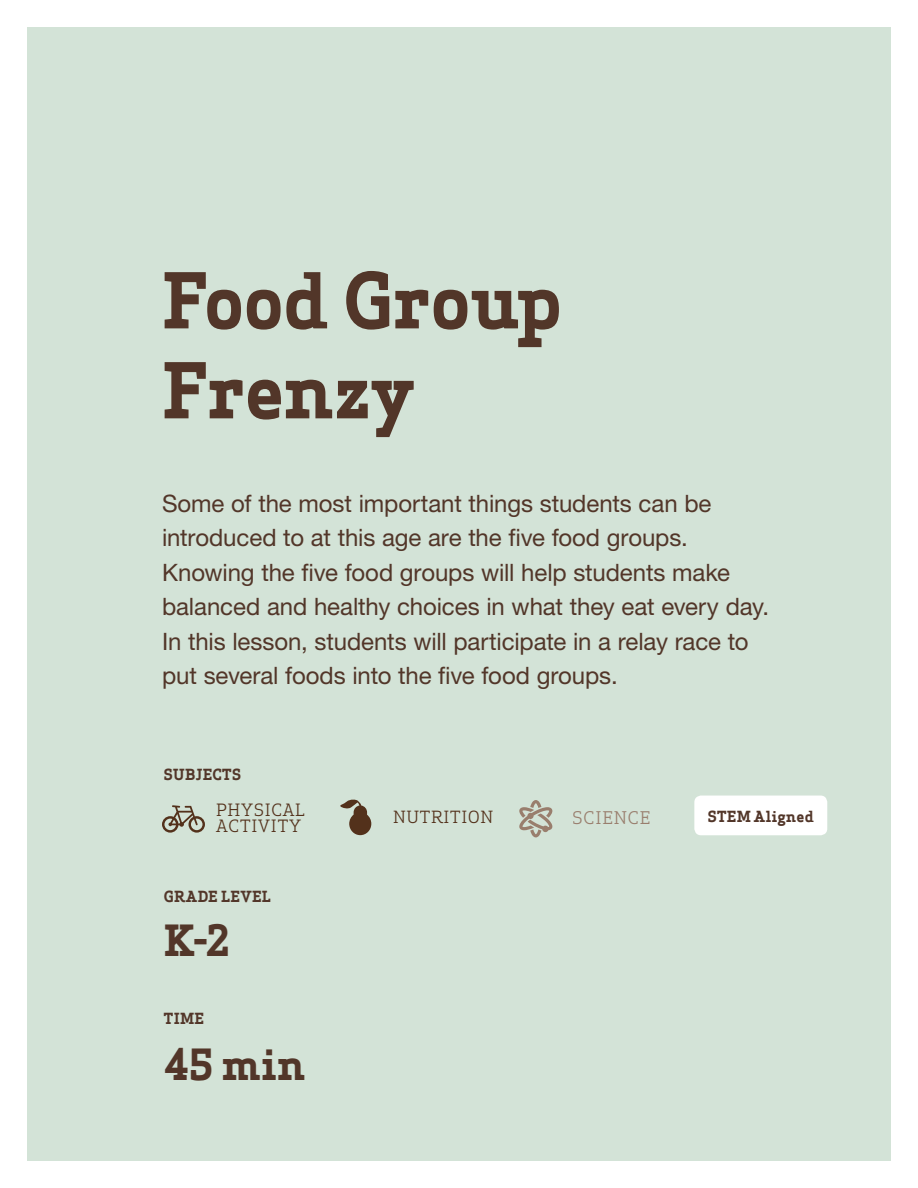
<style>
.page{position:relative;width:918px;height:1188px;background:#fff}
.page>*{position:absolute;margin:0;border:0;box-sizing:border-box;transform-origin:0 0}
.t1{font:700 75px/90px "Apex Serif";letter-spacing:-.01em;color:#523629}
.t2{font:700 42px "Apex Serif";color:#523629}
.t3{font:24px/34.5px "Helvetica Neue LT Std";letter-spacing:-.005em;color:#523629}
.t4{font:17.1px "Apex Serif";letter-spacing:.05em;color:#997e6d}
.t5{font:16.65px/15.9px "Apex Serif";letter-spacing:.05em;color:#53311b}
.t6{font:16.35px "Apex Serif";letter-spacing:.05em;color:#53311b}
.t7{font:700 15px "Apex Serif";letter-spacing:.03em;color:#523629}
</style>
<div class="page">
<div style="left:27px;top:27px;width:864px;height:1134px;background:#d3e3d7"></div>
<svg style="left:162px;top:805px;width:43px;height:28px"></svg>
<svg style="left:340px;top:800px;width:31px;height:35px"></svg>
<svg style="left:519px;top:800px;width:33px;height:37px"></svg>
<div style="left:694px;top:796px;width:133px;height:39px;background:#fff;border-radius:7px"></div>
<h1 class="t1" style="left:162px;top:255px;width:402px">Food Group<br>Frenzy</h1>
<p class="t3" style="left:162px;top:486px;width:609px">Some of the most important things students can be introduced to at this age are the five food groups.<br>Knowing the five food groups will help students make balanced and healthy choices in what they eat every day.<br>In this lesson, students will participate in a relay race to put several foods into the five food groups.</p>
<p class="t7" style="left:164px;top:765px;width:79px">SUBJECTS</p>
<p class="t5" style="left:216px;top:802px;width:90px">PHYSICAL<br>ACTIVITY</p>
<p class="t6" style="left:393px;top:807px;width:102px">NUTRITION</p>
<p class="t4" style="left:573px;top:807px;width:79px">SCIENCE</p>
<p class="t7" style="left:708px;top:807px;width:107px">STEM Aligned</p>
<p class="t7" style="left:164px;top:887px;width:109px">GRADE LEVEL</p>
<h2 class="t2" style="left:164px;top:914px;width:68px">K-2</h2>
<p class="t7" style="left:164px;top:1009px;width:42px">TIME</p>
<h2 class="t2" style="left:164px;top:1038px;width:143px">45 min</h2>
</div>
